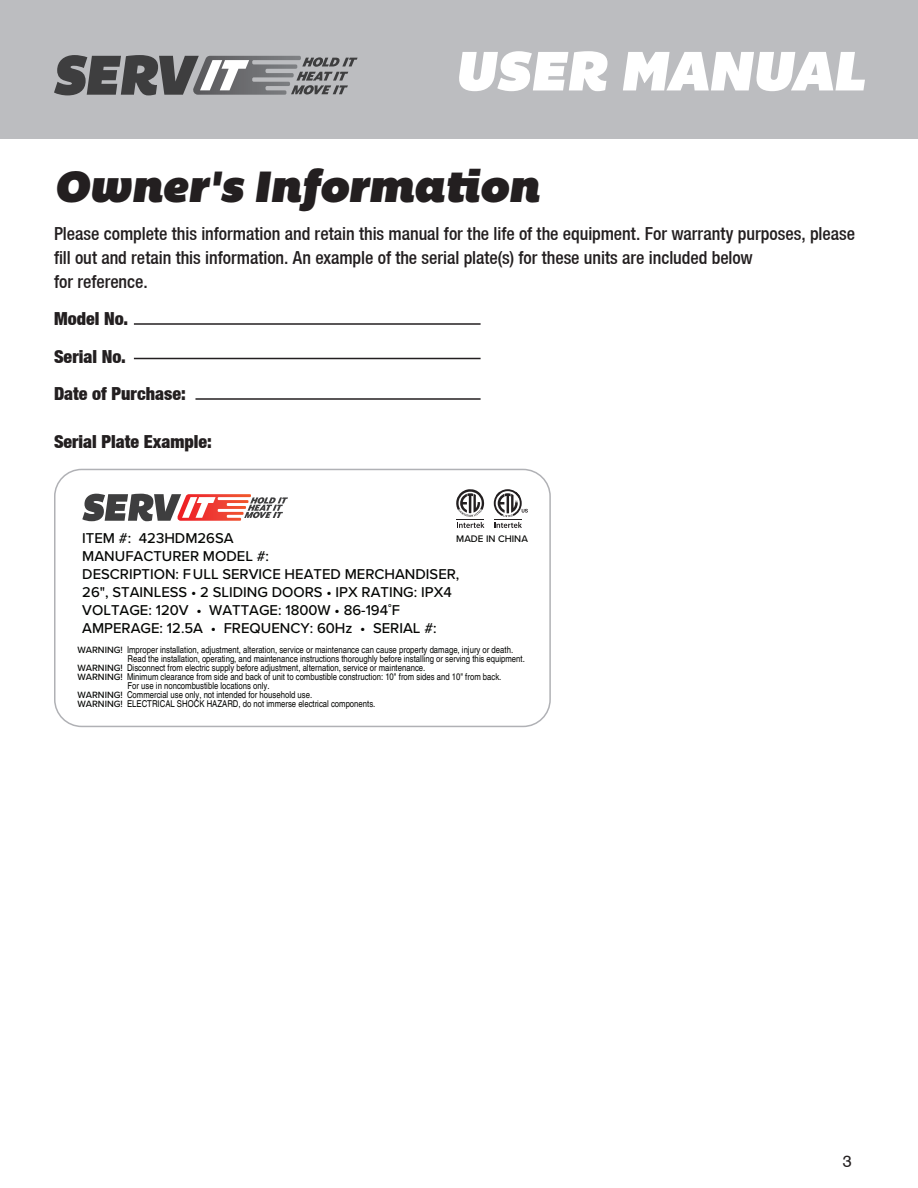
<style>
.page{position:relative;width:918px;height:1188px;background:#fff}
.page>*{position:absolute;margin:0;border:0;box-sizing:border-box;transform-origin:0 0}
.t1{font:italic 57px "Bemio";letter-spacing:-.005em;color:#fff}
.t2{font:italic 45px "Bemio";letter-spacing:-.005em;color:#231f20}
.t3{font:500 condensed 18px/24px "Helvetica Neue LT";color:#231f20}
.t4{font:900 condensed 18px "Helvetica Neue LT";color:#231f20}
.t5{font:16.5px "Swiss 721 BT";color:#231f20}
.t6{font:500 14.85px/18px "Proxima Nova";color:#040503}
.t7{font:500 9.9px "Proxima Nova";color:#040503}
.t8{font:condensed 9.45px "Helvetica";color:#040503}
.s1{font-family:"Proxima Nova";font-weight:500;font-stretch:normal}
</style>
<div class="page">
<div style="left:0;top:0;width:918px;height:138px;background:#bcbdc0"></div>
<svg style="left:54px;top:55px;width:304px;height:40px"></svg>
<hr style="left:134px;top:323px;width:347px;height:2px;background:#231f20">
<hr style="left:134px;top:358px;width:347px;height:1px;background:#231f20">
<hr style="left:195px;top:398px;width:286px;height:2px;background:#231f20">
<div style="left:54px;top:469px;width:497px;height:258px;border:2px solid #b0b1b5;border-radius:27px"></div>
<svg style="left:82px;top:494px;width:206px;height:27px"></svg>
<svg style="left:494px;top:489px;width:34px;height:39px"></svg>
<svg style="left:456px;top:489px;width:28px;height:39px"></svg>
<h1 class="t1" style="left:454px;top:26px;width:411px">USER MANUAL</h1>
<p class="t2" style="left:54px;top:151px;width:486px">Owner's Information</p>
<p class="t3" style="left:54px;top:221px;width:803px">Please complete this information and retain this manual for the life of the equipment. For warranty purposes, please fill out and retain this information. An example of the serial plate(s) for these units are included below<br>for reference.</p>
<p class="t4" style="left:54px;top:308px;width:76px">Model No.</p>
<p class="t4" style="left:54px;top:345px;width:73px">Serial No.</p>
<p class="t4" style="left:54px;top:383px;width:133px">Date of Purchase:</p>
<p class="t4" style="left:54px;top:431px;width:159px">Serial Plate Example:</p>
<h3 class="t6" style="left:82px;top:528px;width:379px">ITEM #: 423HDM26SA<br>MANUFACTURER MODEL #:<br>DESCRIPTION: FULL SERVICE HEATED MERCHANDISER, 26", STAINLESS • 2 SLIDING DOORS • IPX RATING: IPX4<br>VOLTAGE: 120V • WATTAGE: 1800W • 86-194˚F AMPERAGE: 12.5A • FREQUENCY: 60Hz • SERIAL #:</h3>
<p class="t7" style="left:456px;top:532px;width:73px">MADE IN CHINA</p>
<p class="t8" style="left:77px;top:642px;width:437px"><span class="s1">WARNING!</span> Improper installation, adjustment, alteration, service or maintenance can cause property damage, injury or death.</p>
<p class="t8" style="left:128px;top:652px;width:399px">Read the installation, operating, and maintenance instructions thoroughly before installing or serving this equipment.</p>
<p class="t8" style="left:77px;top:661px;width:349px"><span class="s1">WARNING!</span> Disconnect from electric supply before adjustment, alternation, service or maintenance.</p>
<p class="t8" style="left:77px;top:670px;width:426px"><span class="s1">WARNING!</span> Minimum clearance from side and back of unit to combustible construction: 10" from sides and 10" from back.</p>
<p class="t8" style="left:128px;top:679px;width:144px">For use in noncombustible locations only.</p>
<p class="t8" style="left:77px;top:688px;width:236px"><span class="s1">WARNING!</span> Commercial use only, not intended for household use.</p>
<p class="t8" style="left:77px;top:697px;width:300px"><span class="s1">WARNING!</span> ELECTRICAL SHOCK HAZARD, do not immerse electrical components.</p>
<h3 class="t5" style="left:843px;top:1150px;width:11px">3</h3>
</div>
